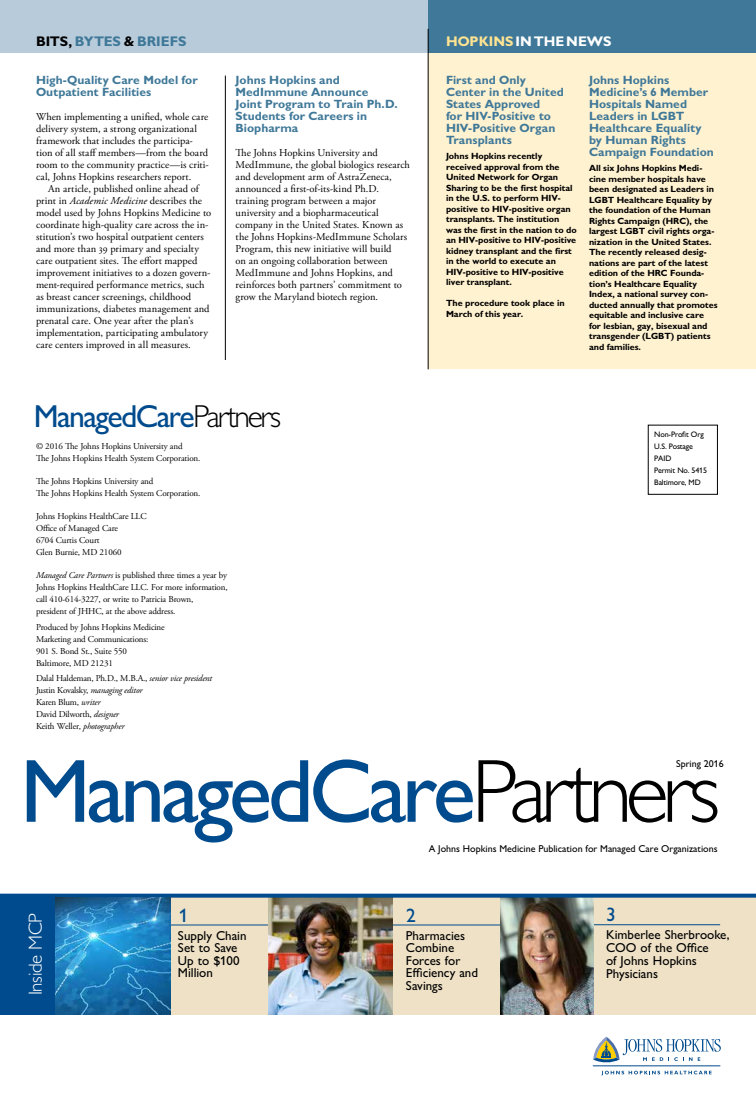
<style>
.page{position:relative;width:756px;height:1116px;background:#fff}
.page>*{position:absolute;margin:0;border:0;box-sizing:border-box;transform-origin:0 0}
.t1{font:500 90.2px "Gill Sans MT Std";letter-spacing:-.05em;color:#004b8d}
.t2{font:500 31.9px "Gill Sans MT Std";letter-spacing:-.05em;color:#004b8d}
.t3{font:500 19.5px "Gill Sans MT Std";color:#004b8d}
.t4{font:300 19px "Gill Sans MT Std";letter-spacing:-.015em;color:#fff}
.t5{font:700 14px "Gill Sans MT Std";letter-spacing:-.005em;color:#3f7898}
.t6{font:700 14px "Gill Sans MT Std";color:#fff}
.t7{font:500 13px/12.6px "Gill Sans MT Std";color:#000}
.t8{font:700 12px/12px "Gill Sans MT Std";color:#3f7898}
.t9{font:10.5px/12px "Adobe Garamond Pro";letter-spacing:.005em;color:#000}
.t10{font:500 10px "Gill Sans MT Std";color:#000}
.t11{font:700 9px/10.5px "Gill Sans MT Std";letter-spacing:-.005em;color:#000}
.t12{font:9px/12px "Adobe Garamond Pro";letter-spacing:-.015em;color:#000}
.t13{font:500 8px/12px "Gill Sans MT Std";letter-spacing:-.015em;color:#000}
.s1{color:#000}
.s2{font-style:italic}
.s3{font-weight:300;color:#000}
.s4{color:#ffe493}
</style>
<div class="page">
<div style="left:0;top:0;width:474px;height:52px;background:#b8cbdb"></div>
<div style="left:31px;top:895px;width:725px;height:120px;background:#eee1c6"></div>
<div style="left:428px;top:14px;width:328px;height:355px;background:#fff2d1"></div>
<hr style="left:171px;top:925px;width:153px;height:1px;background:#004b8d">
<hr style="left:390px;top:925px;width:132px;height:1px;background:#004b8d">
<div style="left:0;top:897px;width:55px;height:118px;background:#004b8d"></div>
<svg style="left:602px;top:1071px;width:110px;height:4px"></svg>
<hr style="left:593px;top:1065px;width:127px;height:1px;background:#004b8d">
<svg style="left:593px;top:1036px;width:128px;height:27px"></svg>
<div style="left:428px;top:0;width:328px;height:52px;background:#3f7898"></div>
<hr style="left:594px;top:925px;width:126px;height:1px;background:#004b8d">
<img style="left:268px;top:898px;width:125px;height:117px">
<img style="left:500px;top:898px;width:94px;height:117px">
<svg style="left:0;top:894px;width:756px;height:4px;background:#0d528d"></svg>
<hr style="left:428px;top:29px;width:1px;height:340px;background:#000">
<img style="left:55px;top:898px;width:116px;height:117px">
<hr style="left:225px;top:76px;width:1px;height:284px;background:#000">
<h3 class="t5" style="left:36px;top:32px;width:152px"><span class="s1">BITS,</span> BYTES <span class="s1">&amp;</span> BRIEFS</h3>
<p class="t8" style="left:36px;top:74px;width:163px">High-Quality Care Model for<br>Outpatient Facilities</p>
<p class="t9" style="left:36px;top:111px;width:174px">When implementing a unified, whole care delivery system, a strong organizational framework that includes the participa&shy;tion of all staff members—from the board room to the community practice—is criti&shy;cal, Johns Hopkins researchers report.</p>
<p class="t9" style="left:36px;top:183px;width:177px;text-indent:12px">An article, published online ahead of print in <span class="s2">Academic Medicine</span> describes the model used by Johns Hopkins Medicine to coordinate high-quality care across the in&shy;stitution’s two hospital outpatient centers and more than 39 primary and specialty care outpatient sites. The effort mapped improvement initiatives to a dozen govern&shy;ment-required performance metrics, such as breast cancer screenings, childhood immunizations, diabetes management and prenatal care. One year after the plan’s implementation, participating ambulatory care centers improved in all measures.</p>
<p class="t8" style="left:236px;top:74px;width:164px">Johns Hopkins and<br>MedImmune Announce<br>Joint Program to Train Ph.D.<br>Students for Careers in<br>Biopharma</p>
<p class="t9" style="left:236px;top:147px;width:176px">The Johns Hopkins University and MedImmune, the global biologics research and development arm of AstraZeneca, announced a first-of-its-kind Ph.D. training program between a major university and a biopharmaceutical company in the United States. Known as the Johns Hopkins-MedImmune Scholars Program, this new initiative will build<br>on an ongoing collaboration between MedImmune and Johns Hopkins, and reinforces both partners’ commitment to grow the Maryland biotech region.</p>
<h2 class="t2" style="left:34px;top:397px;width:249px">ManagedCare<span class="s3">Partners</span></h2>
<p class="t12" style="left:36px;top:441px;width:166px">© 2016 The Johns Hopkins University and<br>The Johns Hopkins Health System Corporation.</p>
<p class="t12" style="left:36px;top:476px;width:166px">The Johns Hopkins University and<br>The Johns Hopkins Health System Corporation.</p>
<p class="t12" style="left:36px;top:511px;width:112px">Johns Hopkins HealthCare LLC<br>Office of Managed Care<br>6704 Curtis Court<br>Glen Burnie, MD 21060</p>
<p class="t12" style="left:36px;top:570px;width:193px"><span class="s2">Managed Care Partners</span> is published three times a year by Johns Hopkins HealthCare LLC. For more information, call 410-614-3227, or write to Patricia Brown,<br>president of JHHC, at the above address.</p>
<p class="t12" style="left:36px;top:622px;width:130px">Produced by Johns Hopkins Medicine<br>Marketing and Communications:<br>901 S. Bond St., Suite 550<br>Baltimore, MD 21231</p>
<p class="t12" style="left:36px;top:672px;width:178px">Dalal Haldeman, Ph.D., M.B.A., <span class="s2">senior vice president<br></span>Justin Kovalsky, <span class="s2">managing editor<br></span>Karen Blum, <span class="s2">writer<br></span>David Dilworth, <span class="s2">designer<br></span>Keith Weller, <span class="s2">photographer</span></p>
<h3 class="t6" style="left:446px;top:32px;width:167px"><span class="s4">HOPKINS</span>INTHE NEWS</h3>
<p class="t8" style="left:446px;top:74px;width:119px">First and Only<br>Center in the United<br>States Approved<br>for HIV-Positive to<br>HIV-Positive Organ<br>Transplants</p>
<p class="t11" style="left:446px;top:151px;width:132px">Johns Hopkins recently received approval from the<br>United Network for Organ<br>Sharing to be the first hospital in the U.S. to perform HIV&shy;positive to HIV-positive organ transplants. The institution was the first in the nation to do an HIV-positive to HIV-positive kidney transplant and the first in the world to execute an<br>HIV-positive to HIV-positive liver transplant.</p>
<p class="t11" style="left:446px;top:298px;width:120px">The procedure took place in<br>March of this year.</p>
<p class="t8" style="left:589px;top:74px;width:126px">Johns Hopkins<br>Medicine’s 6 Member<br>Hospitals Named<br>Leaders in LGBT<br>Healthcare Equality by Human Rights<br>Campaign Foundation</p>
<p class="t11" style="left:589px;top:163px;width:130px">All six Johns Hopkins Medi&shy;cine member hospitals have been designated as Leaders in<br>LGBT Healthcare Equality by the foundation of the Human<br>Rights Campaign (HRC), the largest LGBT civil rights orga&shy;nization in the United States.<br>The recently released desig&shy;nations are part of the latest edition of the HRC Founda&shy;tion’s Healthcare Equality<br>Index, a national survey con&shy;ducted annually that promotes equitable and inclusive care for lesbian, gay, bisexual and transgender (LGBT) patients and families.</p>
<p class="t13" style="left:654px;top:429px;width:54px">Non-Profit Org<br>U.S. Postage<br>PAID<br>Permit No. 5415<br>Baltimore, MD</p>
<h1 class="t1" style="left:20px;top:738px;width:702px">ManagedCare<span class="s3">Partners</span></h1>
<p class="t10" style="left:429px;top:843px;width:290px">A Johns Hopkins Medicine Publication for Managed Care Organizations</p>
<p class="t10" style="left:676px;top:758px;width:49px">Spring 2016</p>
<h3 class="t4" style="left:24px;top:995px;width:84px;rotate:-90deg">Inside MCP</h3>
<h3 class="t3" style="left:606px;top:903px;width:11px">3</h3>
<h3 class="t3" style="left:179px;top:904px;width:11px">1</h3>
<h3 class="t3" style="left:406px;top:904px;width:11px">2</h3>
<p class="t7" style="left:178px;top:929px;width:70px">Supply Chain<br>Set to Save<br>Up to $100<br>Million</p>
<p class="t7" style="left:406px;top:929px;width:74px">Pharmacies<br>Combine<br>Forces for<br>Efficiency and<br>Savings</p>
<p class="t7" style="left:606px;top:928px;width:125px;line-height:13px">Kimberlee Sherbrooke,<br>COO of the Office<br>of Johns Hopkins<br>Physicians</p>
</div>
